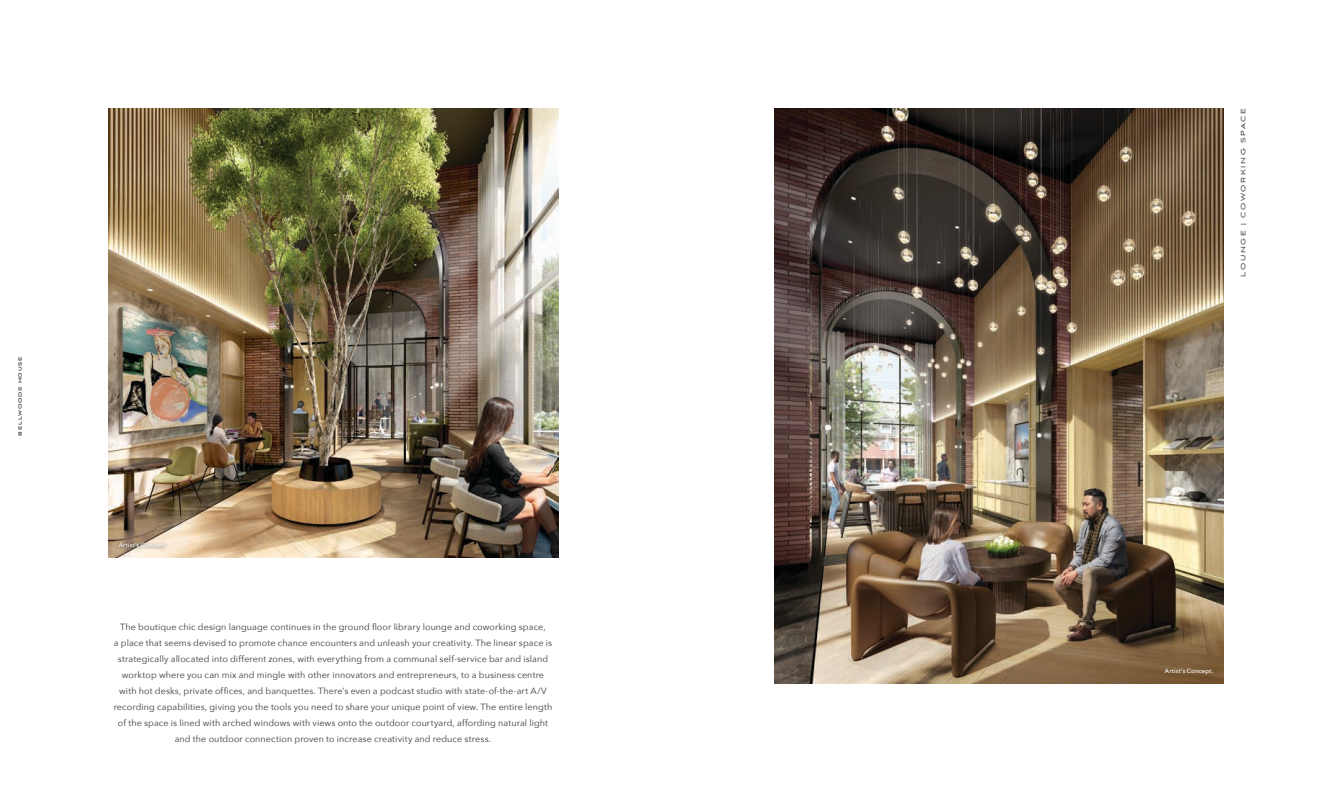
<style>
.page{position:relative;width:1332px;height:792px;background:#fff}
.page>*{position:absolute;margin:0;border:0;box-sizing:border-box;transform-origin:0 0}
.bellwoods_body{font:9px/16px "Avenir Next";letter-spacing:.01em;color:#3b3936;text-align:center}
.bellwoods_rendering{font:8px "Aviano Sans";letter-spacing:.21em;color:#3b3936}
.t1{font:500 6px "Avenir Next";letter-spacing:.03em;color:#fff}
.t2{font:700 6px "Aviano Sans";letter-spacing:.14em;color:#3b3936}
</style>
<div class="page">
<img style="left:774px;top:108px;width:450px;height:576px">
<img style="left:108px;top:108px;width:450px;height:450px">
<div style="left:116px;top:540px;width:53px;height:12px;background:#231f20;opacity:.75"></div>
<p class="t2" style="left:17px;top:436px;width:81px;rotate:-90deg">BELLWOODS HOUSE</p>
<p class="t1" style="left:119px;top:540px;width:50px">Artist’s Concept.</p>
<p class="bellwoods_body" style="left:114px;top:618px;width:440px">The boutique chic design language continues in the ground floor library lounge and coworking space,<br>a place that seems devised to promote chance encounters and unleash your creativity. The linear space is strategically allocated into different zones, with everything from a communal self-service bar and island worktop where you can mix and mingle with other innovators and entrepreneurs, to a business centre with hot desks, private offices, and banquettes. There’s even a podcast studio with state-of-the-art A/V recording capabilities, giving you the tools you need to share your unique point of view. The entire length of the space is lined with arched windows with views onto the outdoor courtyard, affording natural light and the outdoor connection proven to increase creativity and reduce stress.</p>
<p class="bellwoods_rendering" style="left:1240px;top:277px;width:170px;rotate:-90deg">LOUNGE | COWORKING SPACE</p>
<p class="t1" style="left:1165px;top:666px;width:50px">Artist’s Concept.</p>
</div>
